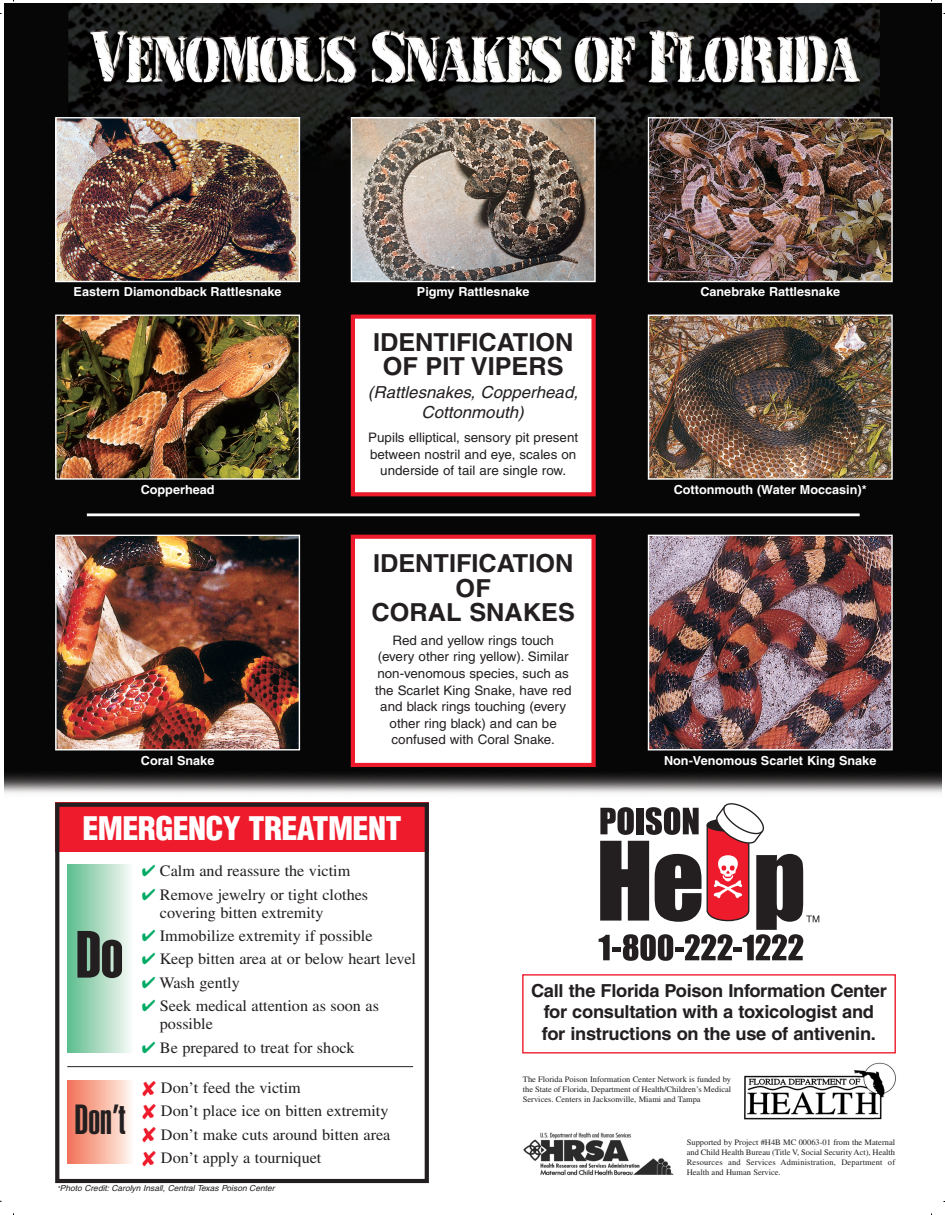
<style>
.page{position:relative;width:945px;height:1215px;background:#fff}
.page>*{position:absolute;margin:0;border:0;box-sizing:border-box;transform-origin:0 0}
.t1{font:65.55px "Helvetica Extra Compressed";color:#231f20}
.t2{font:900 extra-condensed 41.4px "Helvetica";color:#231f20}
.t3{font:900 condensed 31.8px "Helvetica";letter-spacing:-.02em;color:#fff}
.t4{font:700 24.9px/24.2px "Helvetica";color:#231f20;text-align:center}
.t5{font:700 18px/21.6px "Helvetica";letter-spacing:-.015em;color:#231f20;text-align:center}
.t6{font:italic 16.5px/19.4px "Helvetica";color:#231f20;text-align:center}
.t7{font:15.9px/23.4px "Times";color:#231f20}
.t8{font:13.05px/16.5px "Helvetica";color:#231f20;text-align:center}
.t9{font:700 12.45px "Helvetica";color:#fff}
.t10{font:8.25px/9.9px "Times";color:#231f20;text-align:justify}
.t11{font:italic 8.25px "Helvetica";color:#231f20}
.s1{color:#00ab66}
.s2{color:#ee1b2c}
.s3{font-size:6.9px}
</style>
<div class="page">
<img style="left:5px;top:3px;width:937px;height:800px">
<div style="left:55px;top:803px;width:374px;height:49px;background:#ee1b2c"></div>
<img style="left:57px;top:119px;width:241px;height:161px">
<div style="left:55px;top:117px;width:245px;height:165px;border:1px solid #fff"></div>
<img style="left:353px;top:119px;width:241px;height:161px">
<div style="left:351px;top:117px;width:245px;height:165px;border:1px solid #fff"></div>
<img style="left:650px;top:119px;width:241px;height:161px">
<div style="left:648px;top:117px;width:245px;height:165px;border:1px solid #fff"></div>
<img style="left:57px;top:317px;width:241px;height:161px">
<div style="left:55px;top:315px;width:245px;height:165px;border:1px solid #fff"></div>
<div style="left:353px;top:317px;width:241px;height:177px;background:#fff"></div>
<div style="left:351px;top:315px;width:245px;height:181px;border:4px solid #ee1b2c"></div>
<img style="left:650px;top:317px;width:241px;height:161px">
<div style="left:648px;top:315px;width:245px;height:165px;border:1px solid #fff"></div>
<img style="left:57px;top:537px;width:241px;height:211px">
<div style="left:55px;top:535px;width:245px;height:215px;border:1px solid #fff"></div>
<div style="left:353px;top:537px;width:241px;height:228px;background:#fff"></div>
<div style="left:351px;top:535px;width:245px;height:232px;border:4px solid #ee1b2c"></div>
<img style="left:650px;top:537px;width:241px;height:211px">
<div style="left:648px;top:535px;width:245px;height:215px;border:1px solid #fff"></div>
<hr style="left:87px;top:513px;width:773px;height:3px;background:#fff">
<svg style="left:599px;top:803px;width:220px;height:158px"></svg>
<img style="left:744px;top:1062px;width:152px;height:58px">
<img style="left:523px;top:1132px;width:151px;height:44px">
<div style="left:55px;top:803px;width:374px;height:380px;border:4px solid #231f20"></div>
<div style="left:522px;top:974px;width:374px;height:80px;border:1px solid #ee1b2c"></div>
<div style="left:67px;top:864px;width:65px;height:189px;background:linear-gradient(to right,#5cbd8d,#f9f9f6)"></div>
<div style="left:67px;top:1081px;width:66px;height:83px;background:linear-gradient(to right,#f27054,#fff5ec)"></div>
<hr style="left:67px;top:1066px;width:346px;height:1px;background:#231f20">
<h3 class="t9" style="left:74px;top:287px;width:210px">Eastern Diamondback Rattlesnake</h3>
<h3 class="t9" style="left:417px;top:287px;width:114px">Pigmy Rattlesnake</h3>
<h3 class="t9" style="left:700px;top:287px;width:141px">Canebrake Rattlesnake</h3>
<h3 class="t4" style="left:373px;top:332px;width:202px">IDENTIFICATION<br>OF PIT VIPERS</h3>
<h3 class="t6" style="left:368px;top:385px;width:212px">(Rattlesnakes, Copperhead,<br>Cottonmouth)</h3>
<h3 class="t8" style="left:368px;top:430px;width:211px">Pupils elliptical, sensory pit present between nostril and eye, scales on underside of tail are single row.</h3>
<h3 class="t9" style="left:141px;top:485px;width:75px">Copperhead</h3>
<h3 class="t9" style="left:674px;top:485px;width:194px">Cottonmouth (Water Moccasin)*</h3>
<h3 class="t4" style="left:372px;top:554px;width:205px">IDENTIFICATION<br>OF<br>CORAL SNAKES</h3>
<h3 class="t8" style="left:375px;top:633px;width:198px">Red and yellow rings touch (every other ring yellow). Similar non-venomous species, such as the Scarlet King Snake, have red and black rings touching (every other ring black) and can be confused with Coral Snake.</h3>
<h3 class="t9" style="left:141px;top:756px;width:75px">Coral Snake</h3>
<h3 class="t9" style="left:664px;top:756px;width:214px">Non-Venomous Scarlet King Snake</h3>
<h3 class="t3" style="left:82px;top:816px;width:321px">EMERGENCY TREATMENT</h3>
<h1 class="t1" style="left:76px;top:931px;width:48px">Do</h1>
<h2 class="t2" style="left:75px;top:1105px;width:52px">Don’t</h2>
<h3 class="t7" style="left:142px;top:861px;width:210px"><span class="s1">✔</span> Calm and reassure the victim</h3>
<h3 class="t7" style="left:160px;top:887px;width:210px;line-height:18px;text-indent:-18px"><span class="s1">✔</span> Remove jewelry or tight clothes covering bitten extremity</h3>
<h3 class="t7" style="left:142px;top:925px;width:232px"><span class="s1">✔</span> Immobilize extremity if possible</h3>
<h3 class="t7" style="left:142px;top:949px;width:276px"><span class="s1">✔</span> Keep bitten area at or below heart level</h3>
<h3 class="t7" style="left:142px;top:972px;width:100px"><span class="s1">✔</span> Wash gently</h3>
<h3 class="t7" style="left:160px;top:999px;width:221px;line-height:18px;text-indent:-18px"><span class="s1">✔</span> Seek medical attention as soon as possible</h3>
<h3 class="t7" style="left:142px;top:1037px;width:214px"><span class="s1">✔</span> Be prepared to treat for shock</h3>
<h3 class="t7" style="left:142px;top:1077px;width:250px"><span class="s2">✘</span> Don’t feed the victim<br><span class="s2">✘</span> Don’t place ice on bitten extremity <span class="s2">✘</span> Don’t make cuts around bitten area <span class="s2">✘</span> Don’t apply a tourniquet</h3>
<p class="t11" style="left:57px;top:1186px;width:219px"><span class="s3">*</span>Photo Credit: Carolyn Insall, Central Texas Poison Center</p>
<h3 class="t5" style="left:531px;top:982px;width:357px">Call the Florida Poison Information Center for consultation with a toxicologist and for instructions on the use of antivenin.</h3>
<p class="t10" style="left:523px;top:1075px;width:210px">The Florida Poison Information Center Network is funded by the State of Florida, Department of Health/Children’s Medical Services. Centers in Jacksonville, Miami and Tampa</p>
<p class="t10" style="left:687px;top:1138px;width:210px">Supported by Project #H4B MC 00063-01 from the Maternal and Child Health Bureau (Title V, Social Security Act), Health Resources and Services Administration, Department of Health and Human Service.</p>
</div>
